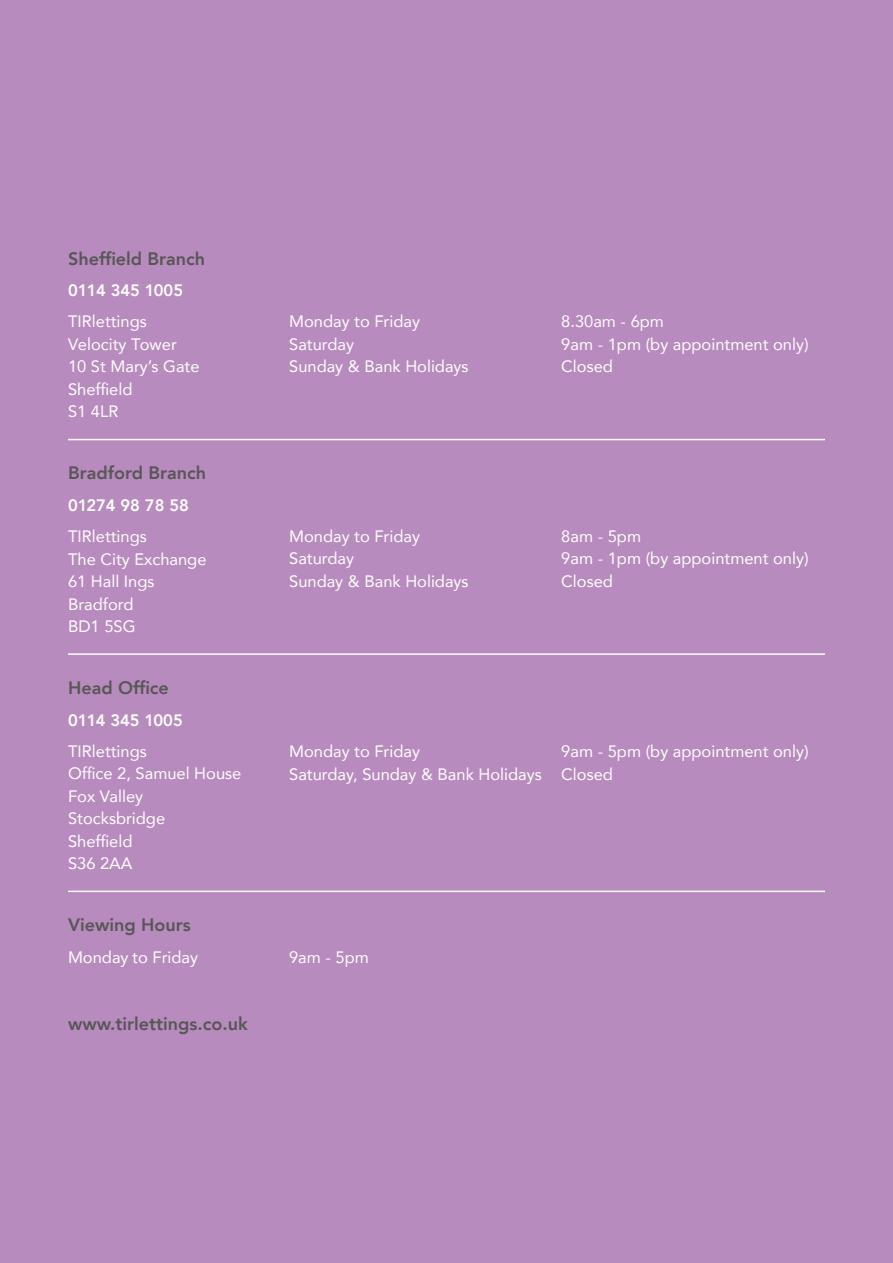
<style>
.page{position:relative;width:893px;height:1263px;background:#b88bbe}
.page>*{position:absolute;margin:0;border:0;box-sizing:border-box;transform-origin:0 0}
.t1{font:800 18px "Avenir";color:#575756}
.t2{font:16.5px/22.5px "Avenir";color:#fff}
.t3{font:800 16.5px "Avenir";color:#fff}
</style>
<div class="page">
<hr style="left:68px;top:653px;width:757px;height:2px;background:#fff">
<hr style="left:68px;top:891px;width:757px;height:1px;background:#fff">
<hr style="left:68px;top:439px;width:757px;height:1px;background:#fff">
<p class="t1" style="left:68px;top:244px;width:139px">Sheffield Branch</p>
<p class="t3" style="left:68px;top:278px;width:117px">0114 345 1005</p>
<p class="t2" style="left:68px;top:310px;width:133px">TIRlettings<br>Velocity Tower<br>10 St Mary’s Gate<br>Sheffield<br>S1 4LR</p>
<p class="t2" style="left:289px;top:310px;width:132px">Monday to Friday</p>
<p class="t2" style="left:561px;top:310px;width:104px">8.30am - 6pm</p>
<p class="t2" style="left:289px;top:332px;width:66px">Saturday</p>
<p class="t2" style="left:561px;top:332px;width:249px">9am - 1pm (by appointment only)</p>
<p class="t2" style="left:289px;top:355px;width:181px">Sunday &amp; Bank Holidays</p>
<p class="t2" style="left:561px;top:355px;width:53px">Closed</p>
<p class="t1" style="left:68px;top:459px;width:140px">Bradford Branch</p>
<p class="t3" style="left:68px;top:492px;width:122px">01274 98 78 58</p>
<p class="t2" style="left:68px;top:525px;width:140px">TIRlettings<br>The City Exchange<br>61 Hall Ings<br>Bradford<br>BD1 5SG</p>
<p class="t2" style="left:289px;top:524px;width:132px">Monday to Friday</p>
<p class="t2" style="left:561px;top:524px;width:81px">8am - 5pm</p>
<p class="t2" style="left:289px;top:547px;width:66px">Saturday</p>
<p class="t2" style="left:561px;top:547px;width:249px">9am - 1pm (by appointment only)</p>
<p class="t2" style="left:289px;top:569px;width:181px">Sunday &amp; Bank Holidays</p>
<p class="t2" style="left:561px;top:569px;width:53px">Closed</p>
<p class="t1" style="left:68px;top:674px;width:102px">Head Office</p>
<p class="t3" style="left:68px;top:707px;width:116px">0114 345 1005</p>
<p class="t2" style="left:68px;top:739px;width:175px">TIRlettings<br>Office 2, Samuel House<br>Fox Valley<br>Stocksbridge<br>Sheffield<br>S36 2AA</p>
<p class="t2" style="left:289px;top:739px;width:132px">Monday to Friday</p>
<p class="t2" style="left:289px;top:739px;width:521px;text-indent:272px">9am - 5pm (by appointment only)<br>Saturday, Sunday &amp; Bank Holidays Closed</p>
<p class="t1" style="left:68px;top:911px;width:124px">Viewing Hours</p>
<p class="t2" style="left:68px;top:946px;width:132px">Monday to Friday</p>
<p class="t2" style="left:289px;top:946px;width:81px">9am - 5pm</p>
<p class="t1" style="left:68px;top:1010px;width:181px">www.tirlettings.co.uk</p>
</div>
